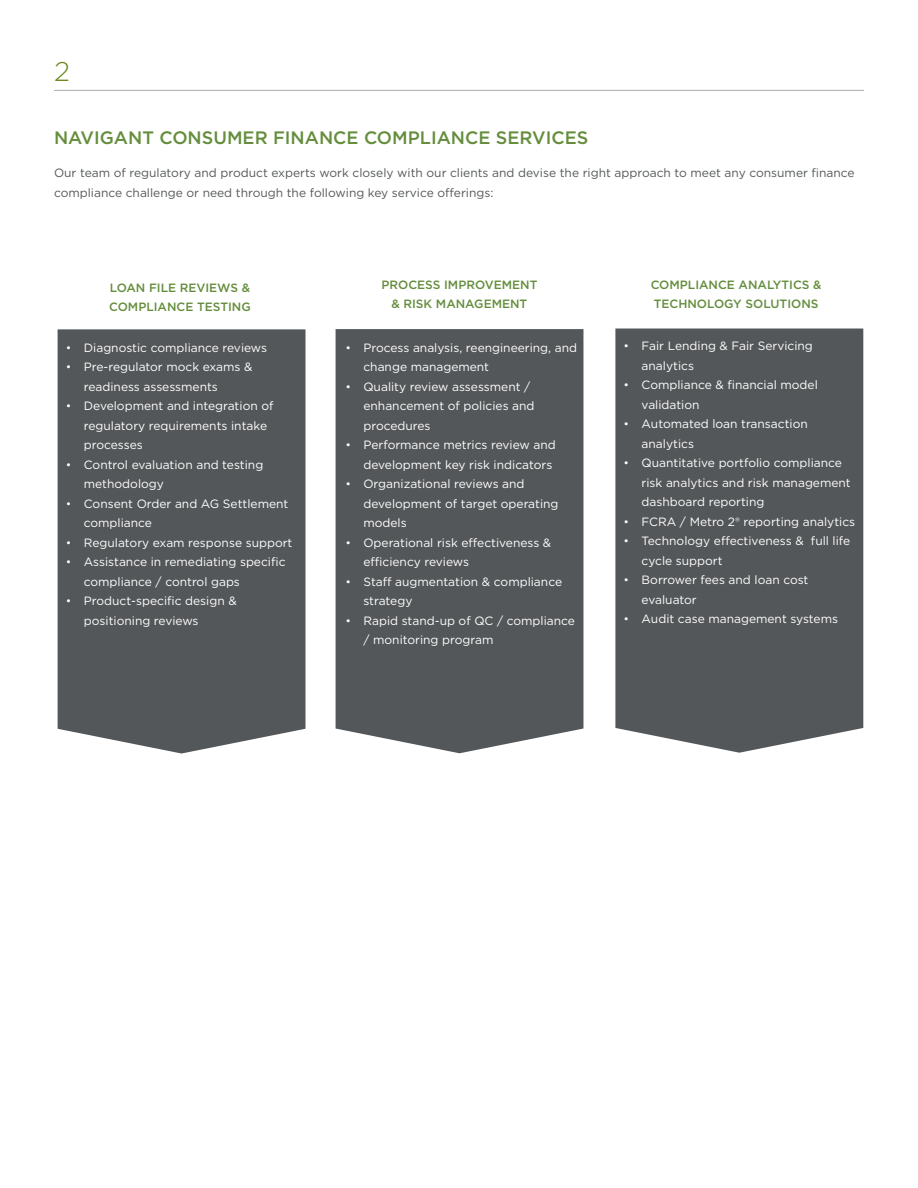
<style>
.page{position:relative;width:918px;height:1188px;background:#fff}
.page>*{position:absolute;margin:0;border:0;box-sizing:border-box;transform-origin:0 0}
.PAGE_-_Numbers_L{font:300 27px "Gotham";color:#6c8a1f}
.BOD_-_Copy_Headers{font:500 18px "Gotham";color:#648d3c}
.t1{font:12px/19.5px "Gotham";color:#fff}
.BOD_-_Copy_P1_Gray{font:12px/19.5px "Gotham";color:#545759}
.CHART_-_Header_1{font:500 12px/19.5px "Gotham";color:#648d3c}
.s1{font-weight:300}
</style>
<div class="page">
<hr style="left:54px;top:90px;width:810px;height:1px;background:#aaacad">
<div style="left:58px;top:329px;width:248px;height:425px;background:#545759"></div>
<div style="left:336px;top:329px;width:247px;height:424px;background:#545759"></div>
<div style="left:615px;top:329px;width:248px;height:424px;background:#545759"></div>
<p class="PAGE_-_Numbers_L" style="left:54px;top:54px;width:17px">2</p>
<p class="BOD_-_Copy_Headers" style="left:54px;top:126px;width:536px">NAVIGANT CONSUMER FINANCE COMPLIANCE SERVICES</p>
<p class="BOD_-_Copy_P1_Gray" style="left:54px;top:163px;width:802px">Our team of regulatory and product experts work closely with our clients and devise the right approach to meet any consumer finance compliance challenge or need through the following key service offerings:</p>
<p class="CHART_-_Header_1" style="left:109px;top:278px;width:143px">LOAN FILE REVIEWS &amp;<br>COMPLIANCE TESTING</p>
<p class="CHART_-_Header_1" style="left:381px;top:274px;width:157px;text-align:center">PROCESS IMPROVEMENT &amp; RISK MANAGEMENT</p>
<p class="CHART_-_Header_1" style="left:651px;top:274px;width:172px">COMPLIANCE ANALYTICS &amp;<br>TECHNOLOGY SOLUTIONS</p>
<p class="t1" style="left:66px;top:338px;width:203px"><span class="s1">•</span> Diagnostic compliance reviews</p>
<p class="t1" style="left:84px;top:357px;width:170px;text-indent:-18px"><span class="s1">•</span> Pre-regulator mock exams &amp; readiness assessments</p>
<p class="t1" style="left:84px;top:396px;width:191px;text-indent:-18px"><span class="s1">•</span> Development and integration of regulatory requirements intake processes</p>
<p class="t1" style="left:84px;top:455px;width:181px;text-indent:-18px"><span class="s1">•</span> Control evaluation and testing methodology</p>
<p class="t1" style="left:84px;top:494px;width:206px;text-indent:-18px"><span class="s1">•</span> Consent Order and AG Settlement compliance</p>
<p class="t1" style="left:66px;top:533px;width:228px"><span class="s1">•</span> Regulatory exam response support</p>
<p class="t1" style="left:84px;top:552px;width:203px;text-indent:-18px"><span class="s1">•</span> Assistance in remediating specific compliance / control gaps</p>
<p class="t1" style="left:84px;top:591px;width:154px;text-indent:-18px"><span class="s1">•</span> Product-specific design &amp; positioning reviews</p>
<p class="t1" style="left:363px;top:338px;width:215px;text-indent:-18px"><span class="s1">•</span> Process analysis, reengineering, and change management</p>
<p class="t1" style="left:363px;top:377px;width:173px;text-indent:-18px"><span class="s1">•</span> Quality review assessment / enhancement of policies and procedures</p>
<p class="t1" style="left:345px;top:435px;width:212px;text-align:right"><span class="s1">•</span> Performance metrics review and development key risk indicators</p>
<p class="t1" style="left:363px;top:474px;width:197px;text-indent:-18px"><span class="s1">•</span> Organizational reviews and development of target operating models</p>
<p class="t1" style="left:363px;top:533px;width:189px;text-indent:-18px"><span class="s1">•</span> Operational risk effectiveness &amp; efficiency reviews</p>
<p class="t1" style="left:363px;top:572px;width:200px;text-indent:-18px"><span class="s1">•</span> Staff augmentation &amp; compliance strategy</p>
<p class="t1" style="left:363px;top:611px;width:213px;text-indent:-18px"><span class="s1">•</span> Rapid stand-up of QC / compliance / monitoring program</p>
<p class="t1" style="left:642px;top:336px;width:173px;text-indent:-18px"><span class="s1">•</span> Fair Lending &amp; Fair Servicing analytics</p>
<p class="t1" style="left:642px;top:375px;width:178px;text-indent:-18px"><span class="s1">•</span> Compliance &amp; financial model validation</p>
<p class="t1" style="left:642px;top:414px;width:168px;text-indent:-18px"><span class="s1">•</span> Automated loan transaction analytics</p>
<p class="t1" style="left:642px;top:453px;width:211px;text-indent:-18px"><span class="s1">•</span> Quantitative portfolio compliance risk analytics and risk management dashboard reporting</p>
<p class="t1" style="left:624px;top:511px;width:233px"><span class="s1">•</span> FCRA / Metro 2® reporting analytics</p>
<p class="t1" style="left:642px;top:531px;width:210px;text-indent:-18px"><span class="s1">•</span> Technology effectiveness &amp; full life cycle support</p>
<p class="t1" style="left:642px;top:570px;width:168px;text-indent:-18px"><span class="s1">•</span> Borrower fees and loan cost evaluator</p>
<p class="t1" style="left:624px;top:609px;width:216px"><span class="s1">•</span> Audit case management systems</p>
</div>
